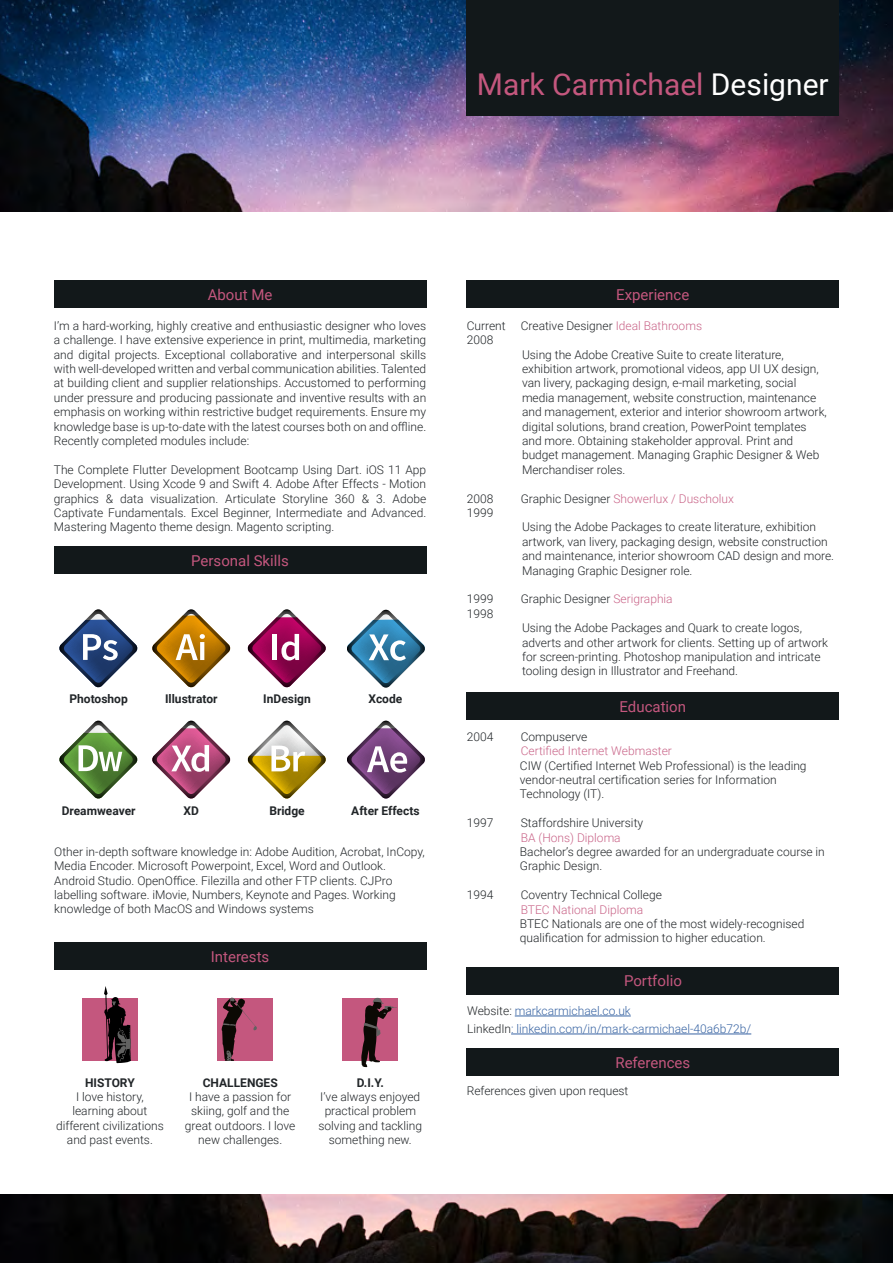
<style>
.page{position:relative;width:893px;height:1263px;background:#fff}
.page>*{position:absolute;margin:0;border:0;box-sizing:border-box;transform-origin:0 0}
.t1{font:30px "Roboto";color:#c4577e}
.t2{font:15px "Roboto";color:#c4577e}
.t3{font:300 12px/14.4px "Roboto";color:#212528}
.t4{font:300 12px "Roboto";color:#c96488}
.t5{font:700 12px "Roboto";color:#212528}
.t6{font:300 12px/18px "Roboto";color:#3864a3}
.s1{color:#fff}
.s2{color:#c96488}
.s3{color:#212528}
</style>
<div class="page">
<img style="left:0;top:0;width:893px;height:211px">
<img style="left:0;top:1195px;width:893px;height:68px">
<div style="left:54px;top:942px;width:372px;height:28px;background:#12181a"></div>
<div style="left:467px;top:1048px;width:372px;height:28px;background:#12181a"></div>
<div style="left:467px;top:692px;width:372px;height:28px;background:#12181a"></div>
<div style="left:467px;top:281px;width:372px;height:27px;background:#12181a"></div>
<div style="left:467px;top:967px;width:372px;height:27px;background:#12181a"></div>
<div style="left:54px;top:546px;width:372px;height:28px;background:#12181a"></div>
<div style="left:54px;top:281px;width:372px;height:27px;background:#12181a"></div>
<div style="left:467px;top:0;width:372px;height:116px;background:#12181a"></div>
<hr style="left:515px;top:1016px;width:116px;height:1px;background:#3864a3">
<hr style="left:511px;top:1034px;width:240px;height:1px;background:#3864a3">
<div style="left:82px;top:998px;width:56px;height:63px;background:#c4577e"></div>
<div style="left:217px;top:998px;width:55px;height:63px;background:#c4577e"></div>
<div style="left:342px;top:998px;width:55px;height:63px;background:#c4577e"></div>
<svg style="left:104px;top:986px;width:27px;height:77px"></svg>
<svg style="left:221px;top:997px;width:36px;height:64px"></svg>
<svg style="left:361px;top:997px;width:36px;height:70px"></svg>
<svg style="left:59px;top:609px;width:79px;height:79px"></svg>
<svg style="left:152px;top:609px;width:79px;height:79px"></svg>
<svg style="left:247px;top:609px;width:79px;height:79px"></svg>
<svg style="left:59px;top:721px;width:79px;height:78px"></svg>
<svg style="left:152px;top:721px;width:79px;height:78px"></svg>
<svg style="left:247px;top:721px;width:79px;height:78px"></svg>
<svg style="left:347px;top:610px;width:78px;height:78px"></svg>
<svg style="left:347px;top:721px;width:78px;height:78px"></svg>
<h1 class="t1" style="left:477px;top:64px;width:353px">Mark Carmichael <span class="s1">Designer</span></h1>
<p class="t2" style="left:208px;top:284px;width:66px">About Me</p>
<p class="t3" style="left:54px;top:318px;width:374px;text-align:justify">I’m a hard-working, highly creative and enthusiastic designer who loves a challenge. I have extensive experience in print, multimedia, marketing and digital projects. Exceptional collaborative and interpersonal skills with well-developed written and verbal communication abilities. Talented at building client and supplier relationships. Accustomed to performing under pressure and producing passionate and inventive results with an emphasis on working within restrictive budget requirements. Ensure my knowledge base is up-to-date with the latest courses both on and offline.<br>Recently completed modules include:</p>
<p class="t3" style="left:54px;top:462px;width:374px;text-align:justify">The Complete Flutter Development Bootcamp Using Dart. iOS 11 App Development. Using Xcode 9 and Swift 4. Adobe After Effects - Motion graphics &amp; data visualization. Articulate Storyline 360 &amp; 3. Adobe Captivate Fundamentals. Excel Beginner, Intermediate and Advanced.<br>Mastering Magento theme design. Magento scripting.</p>
<p class="t2" style="left:191px;top:550px;width:99px">Personal Skills</p>
<p class="t5" style="left:69px;top:690px;width:60px">Photoshop</p>
<p class="t5" style="left:165px;top:690px;width:54px">Illustrator</p>
<p class="t5" style="left:62px;top:803px;width:75px">Dreamweaver</p>
<p class="t5" style="left:184px;top:803px;width:17px">XD</p>
<p class="t5" style="left:263px;top:690px;width:49px">InDesign</p>
<p class="t5" style="left:269px;top:803px;width:37px">Bridge</p>
<p class="t5" style="left:369px;top:690px;width:35px">Xcode</p>
<p class="t5" style="left:351px;top:803px;width:70px">After Effects</p>
<p class="t3" style="left:54px;top:844px;width:372px">Other in-depth software knowledge in: Adobe Audition, Acrobat, InCopy, Media Encoder. Microsoft Powerpoint, Excel, Word and Outlook.<br>Android Studio. OpenOffice. Filezilla and other FTP clients. CJPro labelling software. iMovie, Numbers, Keynote and Pages. Working knowledge of both MacOS and Windows systems</p>
<p class="t2" style="left:211px;top:946px;width:60px">Interests</p>
<p class="t5" style="left:85px;top:1074px;width:51px">HISTORY</p>
<p class="t3" style="left:56px;top:1089px;width:109px;text-align:center">I love history, learning about different civilizations and past events.</p>
<p class="t5" style="left:203px;top:1074px;width:77px">CHALLENGES</p>
<p class="t3" style="left:185px;top:1089px;width:112px;text-align:center">I have a passion for skiing, golf and the great outdoors. I love new challenges.</p>
<p class="t5" style="left:357px;top:1074px;width:29px">D.I.Y.</p>
<p class="t3" style="left:318px;top:1089px;width:105px;text-align:center">I’ve always enjoyed practical problem solving and tackling something new.</p>
<p class="t2" style="left:616px;top:284px;width:75px">Experience</p>
<p class="t3" style="left:467px;top:318px;width:40px">Current</p>
<p class="t3" style="left:521px;top:318px;width:183px">Creative Designer <span class="s2">Ideal Bathrooms</span></p>
<p class="t3" style="left:467px;top:332px;width:28px">2008</p>
<p class="t3" style="left:522px;top:347px;width:306px">Using the Adobe Creative Suite to create literature, exhibition artwork, promotional videos, app UI UX design, van livery, packaging design, e-mail marketing, social media management, website construction, maintenance and management, exterior and interior showroom artwork, digital solutions, brand creation, PowerPoint templates and more. Obtaining stakeholder approval. Print and budget management. Managing Graphic Designer &amp; Web Merchandiser roles.</p>
<p class="t3" style="left:467px;top:491px;width:28px">2008</p>
<p class="t4" style="left:521px;top:490px;width:215px"><span class="s3">Graphic Designer</span> Showerlux / Duscholux</p>
<p class="t3" style="left:467px;top:505px;width:28px">1999</p>
<p class="t3" style="left:522px;top:519px;width:314px">Using the Adobe Packages to create literature, exhibition artwork, van livery, packaging design, website construction and maintenance, interior showroom CAD design and more.<br>Managing Graphic Designer role.</p>
<p class="t3" style="left:467px;top:591px;width:28px">1999</p>
<p class="t3" style="left:521px;top:591px;width:153px">Graphic Designer <span class="s2">Serigraphia</span></p>
<p class="t3" style="left:467px;top:606px;width:28px">1998</p>
<p class="t3" style="left:522px;top:620px;width:307px">Using the Adobe Packages and Quark to create logos, adverts and other artwork for clients. Setting up of artwork for screen-printing. Photoshop manipulation and intricate tooling design in Illustrator and Freehand.</p>
<p class="t2" style="left:620px;top:696px;width:68px">Education</p>
<p class="t3" style="left:467px;top:729px;width:28px">2004</p>
<p class="t3" style="left:521px;top:729px;width:68px">Compuserve</p>
<p class="t4" style="left:521px;top:742px;width:153px">Certified Internet Webmaster</p>
<p class="t3" style="left:520px;top:758px;width:288px">CIW (Certified Internet Web Professional) is the leading vendor-neutral certification series for Information<br>Technology (IT).</p>
<p class="t3" style="left:467px;top:815px;width:28px">1997</p>
<p class="t3" style="left:521px;top:815px;width:124px">Staffordshire University</p>
<p class="t4" style="left:521px;top:829px;width:101px">BA (Hons) Diploma</p>
<p class="t3" style="left:520px;top:844px;width:306px">Bachelor’s degree awarded for an undergraduate course in<br>Graphic Design.</p>
<p class="t3" style="left:467px;top:887px;width:28px">1994</p>
<p class="t3" style="left:521px;top:887px;width:143px">Coventry Technical College</p>
<p class="t4" style="left:521px;top:901px;width:124px">BTEC National Diploma</p>
<p class="t3" style="left:520px;top:916px;width:286px">BTEC Nationals are one of the most widely-recognised qualification for admission to higher education.</p>
<p class="t2" style="left:624px;top:970px;width:59px">Portfolio</p>
<p class="t6" style="left:467px;top:1001px;width:286px"><span class="s3">Website:</span> markcarmichael.co.uk<br><span class="s3">LinkedIn</span>: linkedin.com/in/mark-carmichael-40a6b72b/</p>
<p class="t2" style="left:615px;top:1052px;width:76px">References</p>
<p class="t3" style="left:467px;top:1083px;width:163px">References given upon request</p>
</div>
